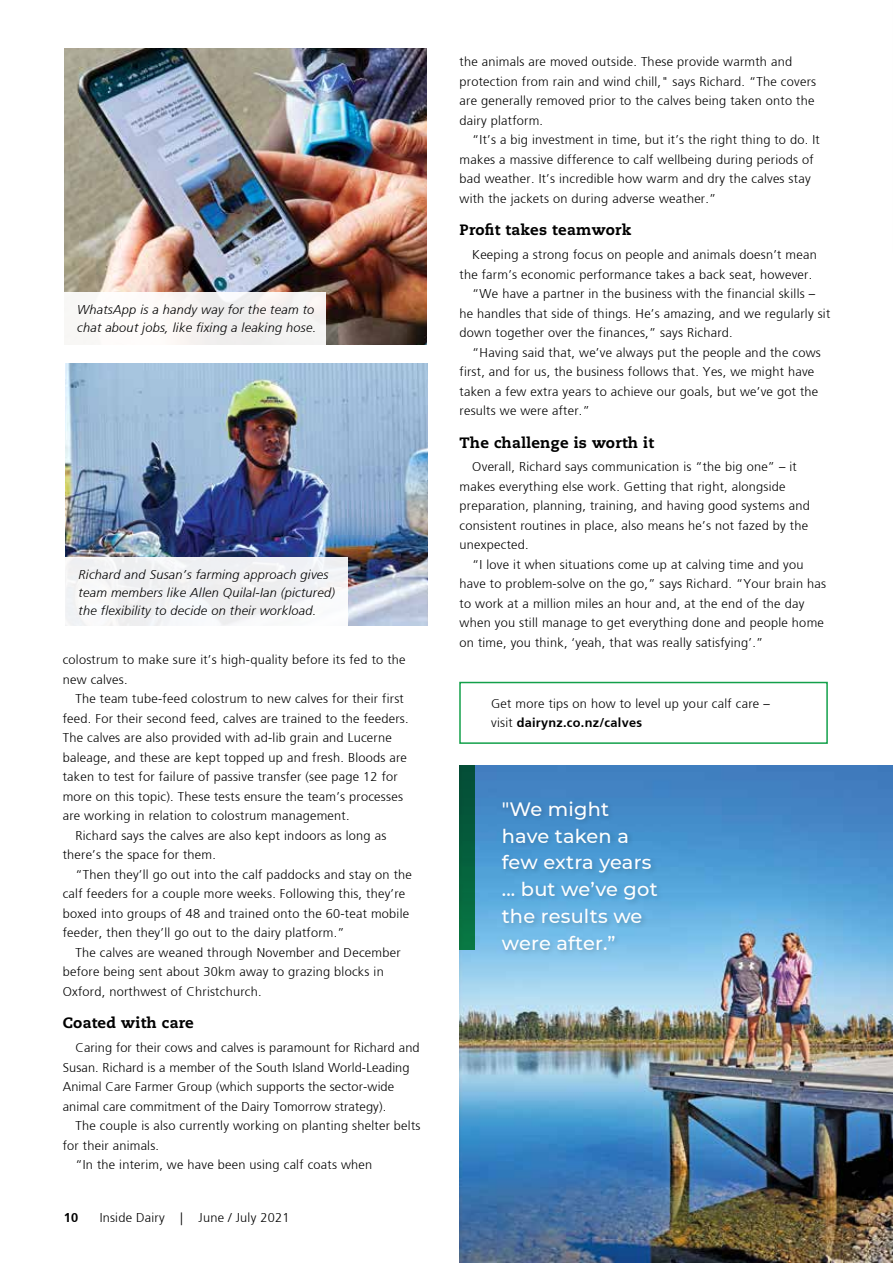
<style>
.page{position:relative;width:893px;height:1263px;background:#fff}
.page>*{position:absolute;margin:0;border:0;box-sizing:border-box;transform-origin:0 0}
.t1{font:500 19.35px/26.7px "Montserrat";letter-spacing:.01em;color:#fff}
.t2{font:800 15px "Caecilia LT Std";letter-spacing:.02em;color:#000}
.t3{font:300 12.75px/19.5px "Frutiger";letter-spacing:.02em;color:#000}
.t4{font:italic 300 12.75px/18px "Frutiger";letter-spacing:.02em;color:#000}
.t5{font:700 12.75px "Frutiger";color:#000}
.s1{font-weight:700}
</style>
<div class="page">
<div style="left:459px;top:682px;width:369px;height:62px;border:2px solid #13a04a"></div>
<img style="left:65px;top:49px;width:361px;height:295px">
<img style="left:459px;top:765px;width:434px;height:498px">
<img style="left:66px;top:364px;width:361px;height:261px">
<div style="left:499px;top:799px;width:164px;height:158px;background:#000;opacity:.18"></div>
<div style="left:459px;top:765px;width:16px;height:185px;background:linear-gradient(to bottom,#044a36,#087844)"></div>
<div style="left:63px;top:292px;width:263px;height:52px;background:#f7f5f4"></div>
<div style="left:65px;top:558px;width:282px;height:69px;background:#f1f2f4"></div>
<p class="t4" style="left:77px;top:301px;width:241px">WhatsApp is a handy way for the team to chat about jobs, like fixing a leaking hose.</p>
<p class="t4" style="left:79px;top:565px;width:258px">Richard and Susan’s farming approach gives team members like Allen Quilal-Ian (pictured) the flexibility to decide on their workload.</p>
<p class="t3" style="left:63px;top:650px;width:344px">colostrum to make sure it’s high-quality before its fed to the new calves.</p>
<p class="t3" style="left:75px;top:689px;width:330px">The team tube-feed colostrum to new calves for their first</p>
<p class="t3" style="left:63px;top:709px;width:347px">feed. For their second feed, calves are trained to the feeders.</p>
<p class="t3" style="left:63px;top:728px;width:331px">The calves are also provided with ad-lib grain and Lucerne</p>
<p class="t3" style="left:63px;top:748px;width:346px">baleage, and these are kept topped up and fresh. Bloods are</p>
<p class="t3" style="left:63px;top:767px;width:337px">taken to test for failure of passive transfer (see page 12 for</p>
<p class="t3" style="left:63px;top:787px;width:342px">more on this topic). These tests ensure the team’s processes</p>
<p class="t3" style="left:63px;top:806px;width:288px">are working in relation to colostrum management.</p>
<p class="t3" style="left:75px;top:826px;width:312px">Richard says the calves are also kept indoors as long as</p>
<p class="t3" style="left:63px;top:845px;width:155px">there’s the space for them.</p>
<p class="t3" style="left:75px;top:865px;width:338px">“Then they’ll go out into the calf paddocks and stay on the</p>
<p class="t3" style="left:63px;top:884px;width:344px">calf feeders for a couple more weeks. Following this, they’re</p>
<p class="t3" style="left:63px;top:904px;width:348px">boxed into groups of 48 and trained onto the 60-teat mobile</p>
<p class="t3" style="left:63px;top:923px;width:283px">feeder, then they’ll go out to the dairy platform.”</p>
<p class="t3" style="left:75px;top:943px;width:327px">The calves are weaned through November and December</p>
<p class="t3" style="left:63px;top:962px;width:323px">before being sent about 30km away to grazing blocks in</p>
<p class="t3" style="left:63px;top:982px;width:200px">Oxford, northwest of Christchurch.</p>
<p class="t2" style="left:63px;top:1014px;width:133px">Coated with care</p>
<p class="t3" style="left:63px;top:1038px;width:358px;text-indent:13px">Caring for their cows and calves is paramount for Richard and Susan. Richard is a member of the South Island World-Leading Animal Care Farmer Group (which supports the sector-wide animal care commitment of the Dairy Tomorrow strategy).</p>
<p class="t3" style="left:75px;top:1116px;width:346px">The couple is also currently working on planting shelter belts</p>
<p class="t3" style="left:63px;top:1136px;width:98px">for their animals.</p>
<p class="t3" style="left:75px;top:1155px;width:298px">“In the interim, we have been using calf coats when</p>
<p class="t5" style="left:64px;top:1210px;width:16px">10</p>
<p class="t3" style="left:100px;top:1208px;width:191px">Inside Dairy | June / July 2021</p>
<p class="t3" style="left:460px;top:52px;width:358px">the animals are moved outside. These provide warmth and protection from rain and wind chill," says Richard. “The covers are generally removed prior to the calves being taken onto the dairy platform.</p>
<p class="t3" style="left:460px;top:130px;width:362px;text-indent:13px">“It’s a big investment in time, but it’s the right thing to do. It makes a massive difference to calf wellbeing during periods of bad weather. It’s incredible how warm and dry the calves stay with the jackets on during adverse weather.”</p>
<p class="t2" style="left:459px;top:221px;width:173px">Profit takes teamwork</p>
<p class="t3" style="left:472px;top:245px;width:346px">Keeping a strong focus on people and animals doesn’t mean</p>
<p class="t3" style="left:460px;top:265px;width:354px">the farm’s economic performance takes a back seat, however.</p>
<p class="t3" style="left:472px;top:284px;width:344px">“We have a partner in the business with the financial skills –</p>
<p class="t3" style="left:460px;top:304px;width:372px">he handles that side of things. He’s amazing, and we regularly sit</p>
<p class="t3" style="left:460px;top:323px;width:275px">down together over the finances,” says Richard.</p>
<p class="t3" style="left:472px;top:343px;width:350px">“Having said that, we’ve always put the people and the cows</p>
<p class="t3" style="left:460px;top:362px;width:356px">first, and for us, the business follows that. Yes, we might have</p>
<p class="t3" style="left:460px;top:382px;width:360px">taken a few extra years to achieve our goals, but we’ve got the</p>
<p class="t3" style="left:460px;top:401px;width:132px">results we were after.”</p>
<p class="t2" style="left:459px;top:433px;width:196px">The challenge is worth it</p>
<p class="t3" style="left:460px;top:457px;width:352px;text-indent:13px">Overall, Richard says communication is “the big one” – it makes everything else work. Getting that right, alongside preparation, planning, training, and having good systems and consistent routines in place, also means he’s not fazed by the unexpected.</p>
<p class="t3" style="left:460px;top:555px;width:368px;text-indent:13px">“I love it when situations come up at calving time and you have to problem-solve on the go,” says Richard. “Your brain has to work at a million miles an hour and, at the end of the day when you still manage to get everything done and people home on time, you think, ‘yeah, that was really satisfying’.”</p>
<p class="t3" style="left:491px;top:694px;width:280px">Get more tips on how to level up your calf care – visit <span class="s1">dairynz.co.nz/calves</span></p>
<h1 class="t1" style="left:502px;top:795px;width:157px">"We might have taken a few extra years ... but we’ve got the results we were after.”</h1>
</div>
